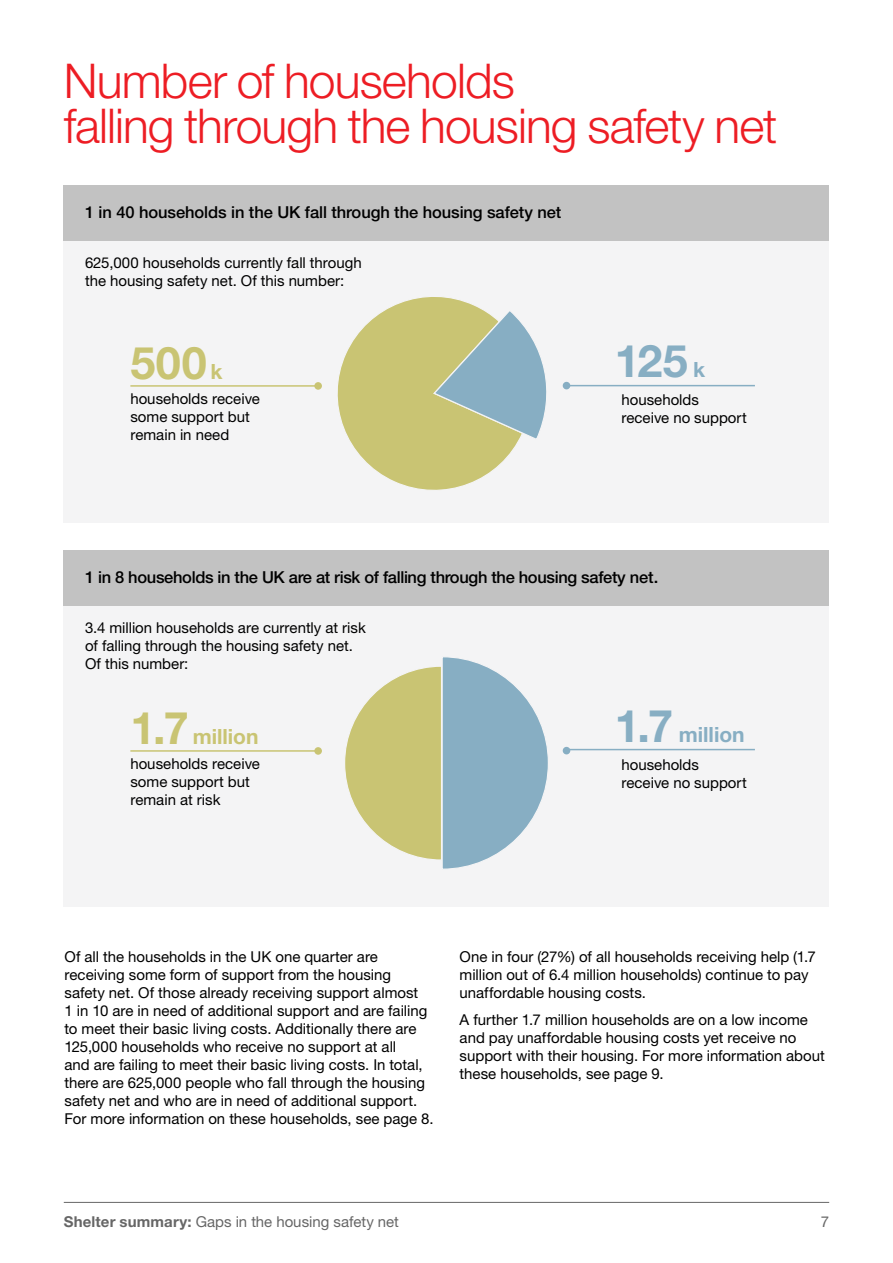
<style>
.page{position:relative;width:893px;height:1263px;background:#fff}
.page>*{position:absolute;margin:0;border:0;box-sizing:border-box;transform-origin:0 0}
.t1{font:300 48px/45px "Helvetica Neue LT Pro";letter-spacing:-.02em;color:#ed1d24}
.t2{font:700 45px "Helvetica Neue LT Pro";color:#87aec3}
.t3{font:700 45px "Helvetica Neue LT Pro";color:#c9c473}
.t4{font:700 21px "Helvetica Neue LT Pro";color:#87aec3}
.t5{font:700 21px "Helvetica Neue LT Pro";color:#c9c473}
.t6{font:500 16.5px "Helvetica Neue LT Pro";letter-spacing:-.02em;color:#000}
.t7{font:15px/18px "Helvetica Neue LT Pro";color:#000}
.t8{font:15px "Helvetica Neue LT Pro";color:#666}
.s1{font-size:21px}
.s2{font-size:45px}
.s3{font-weight:700}
</style>
<div class="page">
<hr style="left:64px;top:1202px;width:765px;height:1px;background:#666">
<div style="left:64px;top:185px;width:765px;height:337px;background:#f4f4f5"></div>
<div style="left:64px;top:550px;width:765px;height:356px;background:#f4f4f5"></div>
<div style="left:64px;top:185px;width:765px;height:55px;background:#c2c2c2"></div>
<div style="left:64px;top:550px;width:765px;height:55px;background:#c2c2c2"></div>
<svg style="left:337px;top:297px;width:210px;height:193px"></svg>
<hr style="left:566px;top:385px;width:189px;height:1px;background:#87aec3">
<hr style="left:566px;top:749px;width:189px;height:1px;background:#87aec3">
<div style="left:563px;top:382px;width:7px;height:7px;background:#87aec3;border-radius:50%"></div>
<div style="left:563px;top:747px;width:7px;height:7px;background:#87aec3;border-radius:50%"></div>
<hr style="left:130px;top:385px;width:188px;height:2px;background:#c9c473">
<hr style="left:130px;top:750px;width:188px;height:2px;background:#c9c473">
<div style="left:314px;top:382px;width:8px;height:8px;background:#c9c473;border-radius:50%"></div>
<div style="left:314px;top:747px;width:8px;height:8px;background:#c9c473;border-radius:50%"></div>
<svg style="left:345px;top:657px;width:203px;height:212px"></svg>
<h1 class="t1" style="left:64px;top:57px;width:715px">Number of households<br>falling through the housing safety net</h1>
<p class="t6" style="left:85px;top:202px;width:478px">1 in 40 households in the UK fall through the housing safety net</p>
<p class="t7" style="left:85px;top:253px;width:278px">625,000 households currently fall through the housing safety net. Of this number:</p>
<h2 class="t3" style="left:130px;top:334px;width:94px">500 <span class="s1">k</span></h2>
<p class="t7" style="left:130px;top:389px;width:131px">households receive some support but remain in need</p>
<h2 class="t2" style="left:615px;top:332px;width:92px">125 <span class="s1">k</span></h2>
<p class="t7" style="left:621px;top:390px;width:127px">households receive no support</p>
<p class="t6" style="left:85px;top:567px;width:575px">1 in 8 households in the UK are at risk of falling through the housing safety net.</p>
<p class="t7" style="left:85px;top:618px;width:282px">3.4 million households are currently at risk of falling through the housing safety net.<br>Of this number:</p>
<h3 class="t5" style="left:130px;top:723px;width:130px"><span class="s2">1.7</span> million</h3>
<p class="t7" style="left:130px;top:754px;width:131px">households receive some support but remain at risk</p>
<h3 class="t4" style="left:615px;top:721px;width:131px"><span class="s2">1.7</span> million</h3>
<p class="t7" style="left:621px;top:755px;width:127px">households receive no support</p>
<p class="t7" style="left:64px;top:948px;width:371px">Of all the households in the UK one quarter are receiving some form of support from the housing safety net. Of those already receiving support almost<br>1 in 10 are in need of additional support and are failing to meet their basic living costs. Additionally there are 125,000 households who receive no support at all<br>and are failing to meet their basic living costs. In total, there are 625,000 people who fall through the housing safety net and who are in need of additional support.<br>For more information on these households, see page 8.</p>
<p class="t7" style="left:460px;top:948px;width:358px">One in four (27%) of all households receiving help (1.7 million out of 6.4 million households) continue to pay unaffordable housing costs.</p>
<p class="t7" style="left:460px;top:1011px;width:367px">A further 1.7 million households are on a low income and pay unaffordable housing costs yet receive no support with their housing. For more information about these households, see page 9.</p>
<p class="t8" style="left:64px;top:1212px;width:337px"><span class="s3">Shelter summary:</span> Gaps in the housing safety net</p>
<p class="t8" style="left:821px;top:1212px;width:10px">7</p>
</div>
